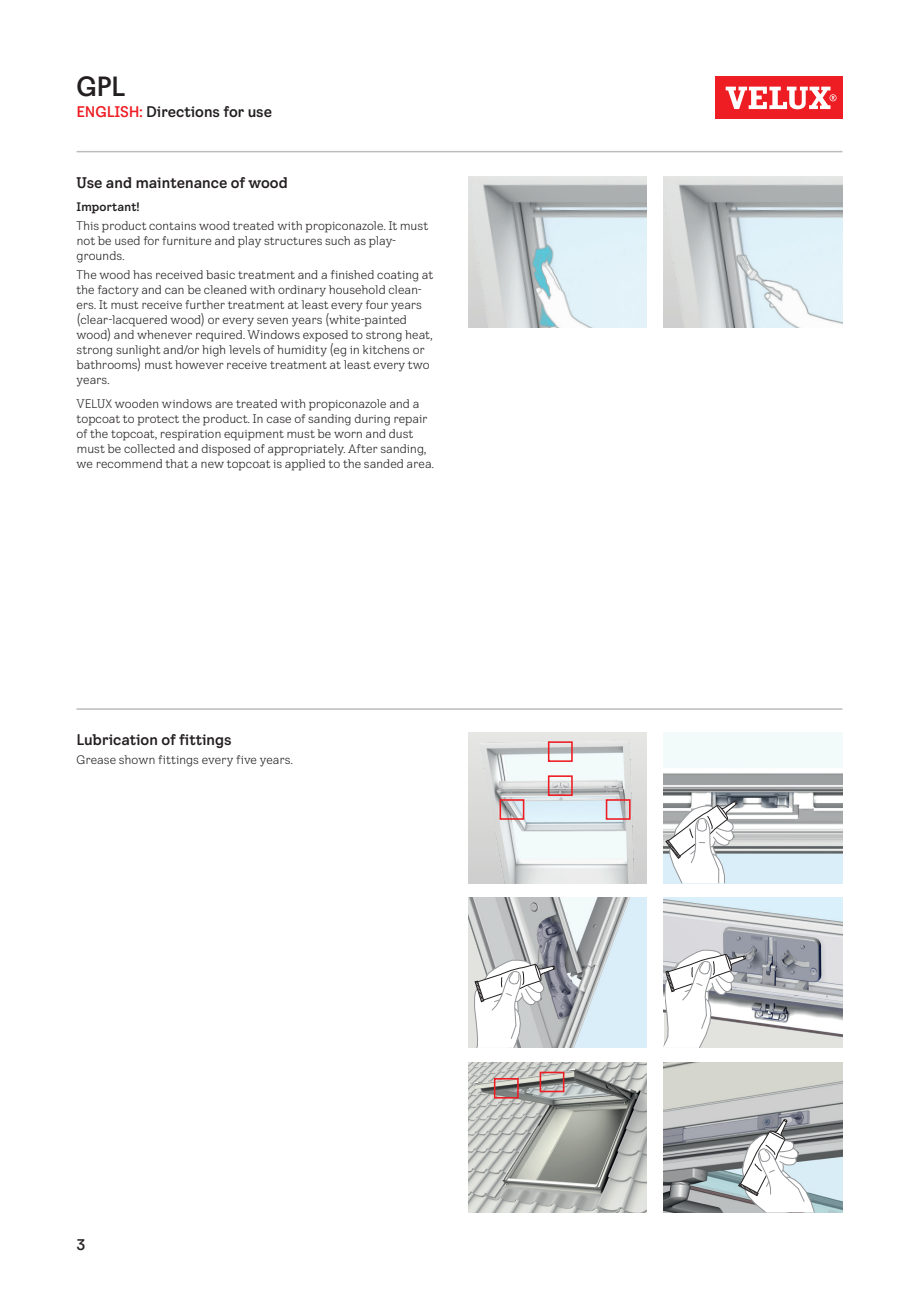
<style>
.page{position:relative;width:919px;height:1289px;background:#fff}
.page>*{position:absolute;margin:0;border:0;box-sizing:border-box;transform-origin:0 0}
.t1{font:700 27px "VELUX Transform";color:#231f20}
.t2{font:700 15px "VELUX Transform";letter-spacing:-.01em;color:#231f20}
.t3{font:12px/15px "VELUX Transform";letter-spacing:-.01em;color:#231f20}
.t4{font:700 12px "VELUX Transform";letter-spacing:-.005em;color:#231f20}
.s1{color:#ee1d23}
</style>
<div class="page">
<div style="left:714px;top:77px;width:128px;height:42px;background:#ee1d23"></div>
<svg style="left:725px;top:87px;width:111px;height:22px"></svg>
<img style="left:468px;top:177px;width:178px;height:150px">
<img style="left:663px;top:177px;width:179px;height:150px">
<img style="left:468px;top:1062px;width:178px;height:150px">
<img style="left:468px;top:733px;width:178px;height:150px">
<div style="left:548px;top:775px;width:24px;height:21px;border:2px solid #ee1d23"></div>
<div style="left:548px;top:741px;width:24px;height:21px;border:2px solid #ee1d23"></div>
<div style="left:499px;top:799px;width:25px;height:20px;border:2px solid #ee1d23"></div>
<div style="left:605px;top:799px;width:25px;height:20px;border:2px solid #ee1d23"></div>
<div style="left:539px;top:1071px;width:25px;height:21px;border:2px solid #ee1d23"></div>
<div style="left:494px;top:1077px;width:24px;height:21px;border:2px solid #ee1d23"></div>
<img style="left:663px;top:1062px;width:179px;height:150px">
<svg style="left:737px;top:1118px;width:93px;height:94px"></svg>
<img style="left:663px;top:733px;width:179px;height:150px">
<svg style="left:664px;top:799px;width:74px;height:84px"></svg>
<img style="left:468px;top:897px;width:178px;height:150px">
<svg style="left:468px;top:959px;width:88px;height:88px"></svg>
<img style="left:663px;top:897px;width:179px;height:150px">
<svg style="left:663px;top:949px;width:84px;height:99px"></svg>
<hr style="left:77px;top:708px;width:765px;height:1px;background:#bcbdbb">
<hr style="left:77px;top:151px;width:765px;height:1px;background:#bcbdbb">
<h1 class="t1" style="left:77px;top:70px;width:50px">GPL</h1>
<p class="t2" style="left:77px;top:103px;width:197px"><span class="s1">ENGLISH:</span> Directions for use</p>
<p class="t2" style="left:77px;top:173px;width:213px">Use and maintenance of wood</p>
<p class="t4" style="left:77px;top:199px;width:64px">Important!</p>
<p class="t3" style="left:77px;top:218px;width:353px">This product contains wood treated with propiconazole. It must not be used for furniture and play structures such as play&shy;grounds.</p>
<p class="t3" style="left:77px;top:267px;width:358px">The wood has received basic treatment and a finished coating at the factory and can be cleaned with ordinary household clean&shy;ers. It must receive further treatment at least every four years (clear-lacquered wood) or every seven years (white-painted wood) and whenever required. Windows exposed to strong heat, strong sunlight and/or high levels of humidity (eg in kitchens or bathrooms) must however receive treatment at least every two years.</p>
<p class="t3" style="left:77px;top:395px;width:359px">VELUX wooden windows are treated with propiconazole and a topcoat to protect the product. In case of sanding during repair of the topcoat, respiration equipment must be worn and dust must be collected and disposed of appropriately. After sanding, we recommend that a new topcoat is applied to the sanded area.</p>
<p class="t2" style="left:77px;top:730px;width:157px">Lubrication of fittings</p>
<p class="t3" style="left:77px;top:752px;width:218px">Grease shown fittings every five years.</p>
<p class="t2" style="left:77px;top:1235px;width:11px">3</p>
</div>
